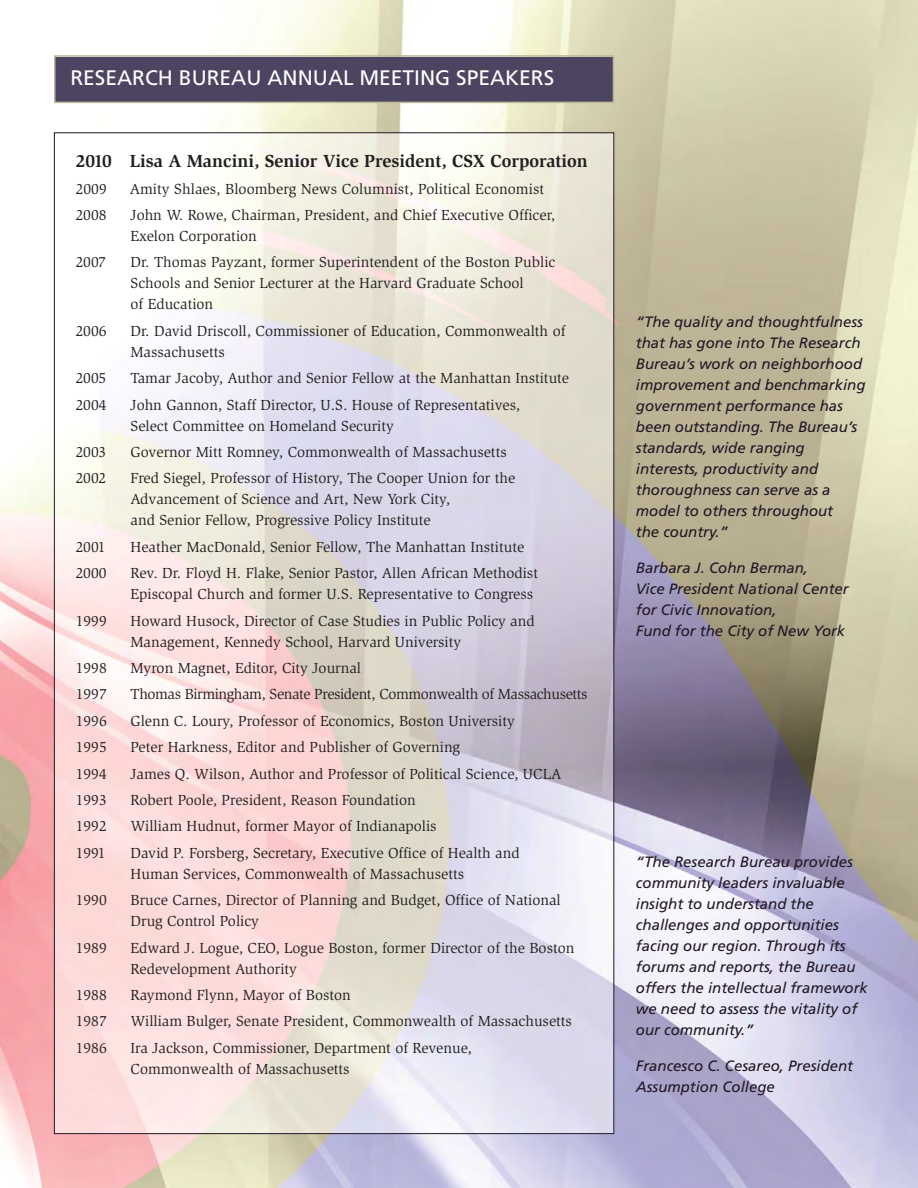
<style>
.page{position:relative;width:918px;height:1188px;background:#fff}
.page>*{position:absolute;margin:0;border:0;box-sizing:border-box;transform-origin:0 0}
.t1{font:21px "Frutiger";color:#fff}
.t2{font:700 18px "Slimbach";color:#231f20}
.t3{font:15px/21px "Slimbach";color:#231f20}
.t4{font:italic 15px/21px "Frutiger";color:#211725}
.t5{font:15px "Slimbach";letter-spacing:-.025em;color:#231f20}
</style>
<div class="page">
<img style="left:0;top:0;width:918px;height:1188px">
<div style="left:56px;top:57px;width:557px;height:45px;background:#4c4461"></div>
<div style="left:54px;top:55px;width:560px;height:48px;border:2px solid #beb898"></div>
<img style="left:56px;top:134px;width:556px;height:998px">
<h1 class="t1" style="left:70px;top:69px;width:485px">RESEARCH BUREAU ANNUAL MEETING SPEAKERS</h1>
<p class="t2" style="left:76px;top:154px;width:514px">2010 Lisa A Mancini, Senior Vice President, CSX Corporation</p>
<p class="t3" style="left:76px;top:179px;width:33px">2009</p>
<p class="t3" style="left:130px;top:179px;width:416px">Amity Shlaes, Bloomberg News Columnist, Political Economist</p>
<p class="t3" style="left:76px;top:206px;width:32px">2008</p>
<p class="t3" style="left:131px;top:206px;width:426px">John W. Rowe, Chairman, President, and Chief Executive Officer,<br>Exelon Corporation</p>
<p class="t3" style="left:76px;top:253px;width:32px">2007</p>
<p class="t3" style="left:131px;top:253px;width:426px">Dr. Thomas Payzant, former Superintendent of the Boston Public<br>Schools and Senior Lecturer at the Harvard Graduate School<br>of Education</p>
<p class="t3" style="left:76px;top:321px;width:32px">2006</p>
<p class="t3" style="left:131px;top:321px;width:436px">Dr. David Driscoll, Commissioner of Education, Commonwealth of<br>Massachusetts</p>
<p class="t3" style="left:76px;top:369px;width:32px">2005</p>
<p class="t3" style="left:131px;top:369px;width:440px">Tamar Jacoby, Author and Senior Fellow at the Manhattan Institute</p>
<p class="t3" style="left:76px;top:395px;width:32px">2004</p>
<p class="t3" style="left:131px;top:395px;width:391px">John Gannon, Staff Director, U.S. House of Representatives,<br>Select Committee on Homeland Security</p>
<p class="t3" style="left:76px;top:443px;width:32px">2003</p>
<p class="t3" style="left:131px;top:443px;width:378px">Governor Mitt Romney, Commonwealth of Massachusetts</p>
<p class="t3" style="left:76px;top:469px;width:32px">2002</p>
<p class="t3" style="left:131px;top:469px;width:386px">Fred Siegel, Professor of History, The Cooper Union for the<br>Advancement of Science and Art, New York City,<br>and Senior Fellow, Progressive Policy Institute</p>
<p class="t3" style="left:76px;top:537px;width:31px">2001</p>
<p class="t3" style="left:131px;top:537px;width:395px">Heather MacDonald, Senior Fellow, The Manhattan Institute</p>
<p class="t3" style="left:76px;top:564px;width:32px">2000</p>
<p class="t3" style="left:131px;top:564px;width:409px">Rev. Dr. Floyd H. Flake, Senior Pastor, Allen African Methodist<br>Episcopal Church and former U.S. Representative to Congress</p>
<p class="t3" style="left:76px;top:611px;width:33px">1999</p>
<p class="t3" style="left:131px;top:611px;width:406px">Howard Husock, Director of Case Studies in Public Policy and<br>Management, Kennedy School, Harvard University</p>
<p class="t3" style="left:76px;top:659px;width:33px">1998</p>
<p class="t3" style="left:131px;top:659px;width:232px">Myron Magnet, Editor, City Journal</p>
<p class="t3" style="left:76px;top:685px;width:33px">1997</p>
<p class="t5" style="left:131px;top:689px;width:458px">Thomas Birmingham, Senate President, Commonwealth of Massachusetts</p>
<p class="t3" style="left:76px;top:711px;width:33px">1996</p>
<p class="t3" style="left:131px;top:711px;width:386px">Glenn C. Loury, Professor of Economics, Boston University</p>
<p class="t3" style="left:76px;top:738px;width:33px">1995</p>
<p class="t3" style="left:131px;top:738px;width:331px">Peter Harkness, Editor and Publisher of Governing</p>
<p class="t3" style="left:76px;top:764px;width:33px">1994</p>
<p class="t3" style="left:131px;top:764px;width:432px">James Q. Wilson, Author and Professor of Political Science, UCLA</p>
<p class="t3" style="left:76px;top:791px;width:33px">1993</p>
<p class="t3" style="left:131px;top:791px;width:287px">Robert Poole, President, Reason Foundation</p>
<p class="t3" style="left:76px;top:817px;width:33px">1992</p>
<p class="t3" style="left:131px;top:817px;width:308px">William Hudnut, former Mayor of Indianapolis</p>
<p class="t3" style="left:76px;top:843px;width:31px">1991</p>
<p class="t3" style="left:131px;top:843px;width:391px">David P. Forsberg, Secretary, Executive Office of Health and<br>Human Services, Commonwealth of Massachusetts</p>
<p class="t3" style="left:76px;top:891px;width:33px">1990</p>
<p class="t3" style="left:131px;top:891px;width:432px">Bruce Carnes, Director of Planning and Budget, Office of National<br>Drug Control Policy</p>
<p class="t3" style="left:76px;top:938px;width:33px">1989</p>
<p class="t3" style="left:131px;top:938px;width:445px">Edward J. Logue, CEO, Logue Boston, former Director of the Boston<br>Redevelopment Authority</p>
<p class="t3" style="left:76px;top:986px;width:33px">1988</p>
<p class="t3" style="left:131px;top:986px;width:222px">Raymond Flynn, Mayor of Boston</p>
<p class="t3" style="left:76px;top:1012px;width:33px">1987</p>
<p class="t3" style="left:131px;top:1012px;width:443px">William Bulger, Senate President, Commonwealth of Massachusetts</p>
<p class="t3" style="left:76px;top:1038px;width:33px">1986</p>
<p class="t3" style="left:131px;top:1038px;width:343px">Ira Jackson, Commissioner, Department of Revenue,<br>Commonwealth of Massachusetts</p>
<p class="t4" style="left:636px;top:312px;width:231px">“The quality and thoughtfulness that has gone into The Research<br>Bureau’s work on neighborhood improvement and benchmarking government performance has been outstanding. The Bureau’s standards, wide ranging interests, productivity and thoroughness can serve as a model to others throughout<br>the country.”</p>
<p class="t4" style="left:636px;top:558px;width:214px">Barbara J. Cohn Berman,<br>Vice President National Center for Civic Innovation,<br>Fund for the City of New York</p>
<p class="t4" style="left:636px;top:852px;width:234px">“The Research Bureau provides community leaders invaluable insight to understand the challenges and opportunities facing our region. Through its forums and reports, the Bureau offers the intellectual framework we need to assess the vitality of our community.”</p>
<p class="t4" style="left:636px;top:1056px;width:219px">Francesco C. Cesareo, President<br>Assumption College</p>
</div>
